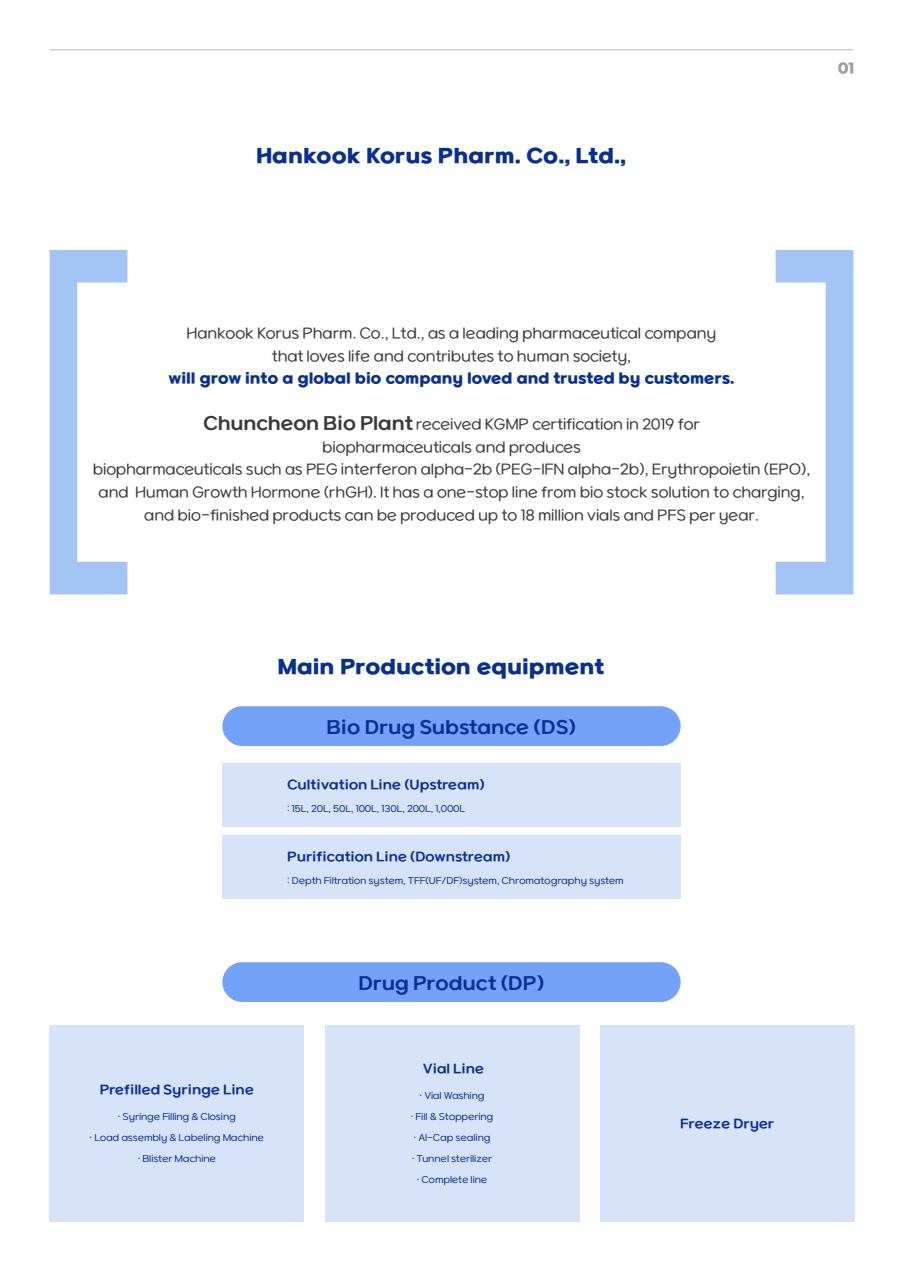
<style>
.page{position:relative;width:903px;height:1275px;background:#fff}
.page>*{position:absolute;margin:0;border:0;box-sizing:border-box;transform-origin:0 0}
.t1{font:19.25px "SB Aggro B";color:#0a308f}
.t2{font:17.5px "SB Aggro M";letter-spacing:-.01em;color:#0a308f}
.t3{font:14px/22.8px "SB Aggro L";letter-spacing:-.025em;color:#3d3939;text-align:center}
.t4{font:14px "SB Aggro B";letter-spacing:-.025em;color:#0a308f}
.t5{font:14px "SB Aggro B";color:#9f9f9f}
.t6{font:12.25px "SB Aggro M";color:#0a308f}
.t7{font:12.25px "SB Aggro M";letter-spacing:-.02em;color:#0a308f}
.t8{font:8.75px "SB Aggro L";color:#0a308f}
.t9{font:8.75px "SB Aggro L";letter-spacing:-.02em;color:#0a308f}
.s1{font-family:"SB Aggro M";font-size:17.5px}
</style>
<div class="page">
<div style="left:222px;top:706px;width:459px;height:40px;background:#73a2f8;border-radius:20px"></div>
<svg style="left:50px;top:250px;width:77px;height:344px"></svg>
<svg style="left:775px;top:250px;width:78px;height:344px"></svg>
<div style="left:222px;top:763px;width:459px;height:64px;background:#d6e3f8"></div>
<div style="left:222px;top:962px;width:459px;height:40px;background:#73a2f8;border-radius:20px"></div>
<div style="left:222px;top:835px;width:459px;height:64px;background:#d6e3f8"></div>
<div style="left:50px;top:1025px;width:254px;height:197px;background:#d6e3f8"></div>
<div style="left:325px;top:1025px;width:254px;height:197px;background:#d6e3f8"></div>
<div style="left:600px;top:1025px;width:254px;height:197px;background:#d6e3f8"></div>
<hr style="left:50px;top:49px;width:803px;height:1px;background:#b5b5b6">
<h1 class="t1" style="left:256px;top:147px;width:371px">Hankook Korus Pharm. Co., Ltd.,</h1>
<p class="t5" style="left:838px;top:62px;width:18px">01</p>
<p class="t3" style="left:187px;top:323px;width:531px">Hankook Korus Pharm. Co., Ltd., as a leading pharmaceutical company that loves life and contributes to human society,</p>
<p class="t4" style="left:169px;top:372px;width:567px">will grow into a global bio company loved and trusted by customers.</p>
<p class="t3" style="left:93px;top:414px;width:719px"><span class="s1">Chuncheon Bio Plant</span> received KGMP certification in 2019 for<br>biopharmaceuticals and produces<br>biopharmaceuticals such as PEG interferon alpha-2b (PEG-IFN alpha-2b), Erythropoietin (EPO), and Human Growth Hormone (rhGH). It has a one-stop line from bio stock solution to charging, and bio-finished products can be produced up to 18 million vials and PFS per year.</p>
<h1 class="t1" style="left:278px;top:657px;width:328px">Main Production equipment</h1>
<p class="t2" style="left:326px;top:719px;width:251px">Bio Drug Substance (DS)</p>
<p class="t6" style="left:287px;top:779px;width:199px">Cultivation Line (Upstream)</p>
<p class="t8" style="left:287px;top:804px;width:180px">: 15L, 20L, 50L, 100L, 130L, 200L, 1,000L</p>
<p class="t6" style="left:287px;top:850px;width:225px">Purification Line (Downstream)</p>
<p class="t8" style="left:287px;top:876px;width:338px">: Depth Filtration system, TFF(UF/DF)system, Chromatography system</p>
<p class="t6" style="left:100px;top:1084px;width:156px">Prefilled Syringe Line</p>
<p class="t8" style="left:118px;top:1112px;width:119px">· Syringe Filling &amp; Closing</p>
<p class="t9" style="left:90px;top:1133px;width:176px">· Load assembly &amp; Labeling Machine</p>
<p class="t8" style="left:138px;top:1154px;width:80px">· Blister Machine</p>
<p class="t2" style="left:358px;top:975px;width:187px">Drug Product (DP)</p>
<p class="t6" style="left:423px;top:1063px;width:63px">Vial Line</p>
<p class="t9" style="left:420px;top:1091px;width:66px">· Vial Washing</p>
<p class="t8" style="left:411px;top:1112px;width:84px">· Fill &amp; Stoppering</p>
<p class="t8" style="left:414px;top:1133px;width:78px">· Al-Cap sealing</p>
<p class="t8" style="left:412px;top:1154px;width:82px">· Tunnel sterilizer</p>
<p class="t8" style="left:417px;top:1175px;width:72px">· Complete line</p>
<p class="t7" style="left:680px;top:1118px;width:96px">Freeze Dryer</p>
</div>
